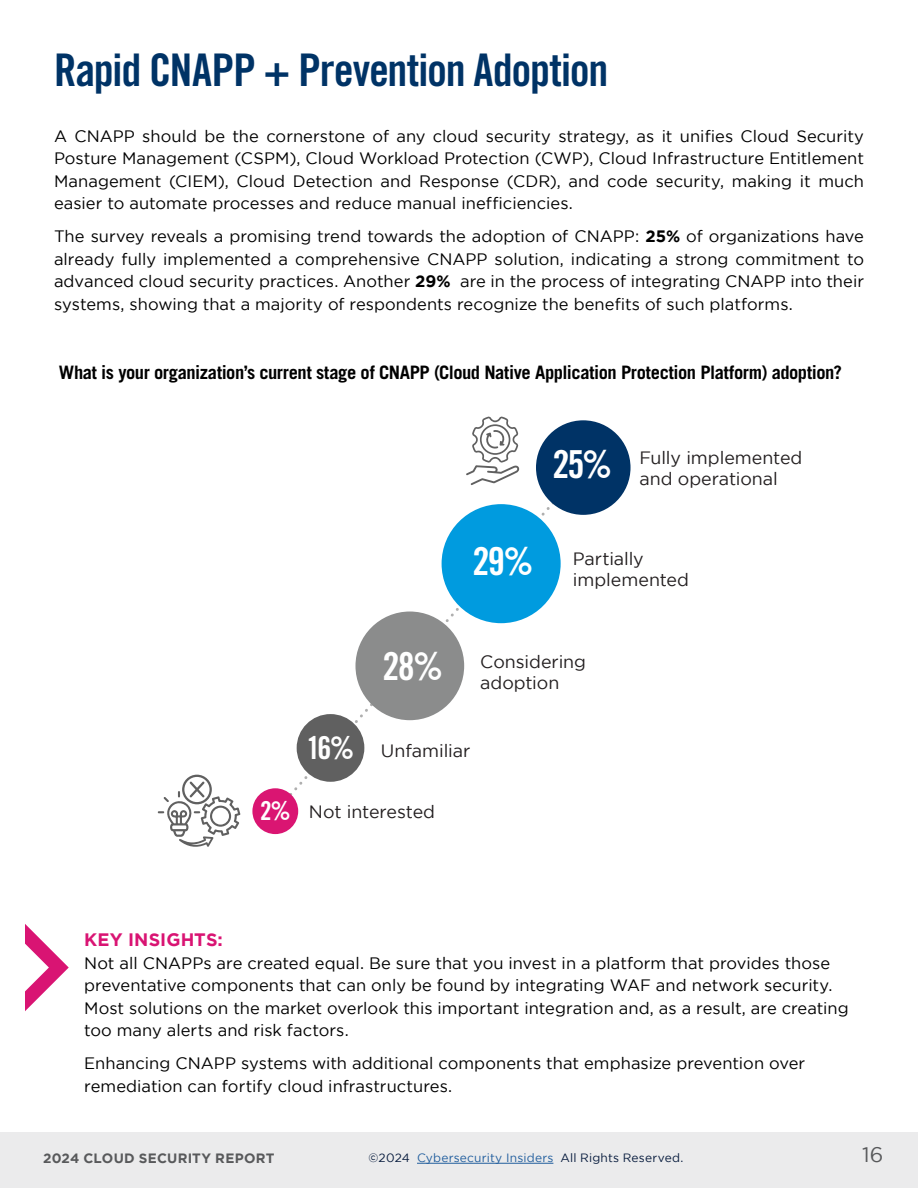
<style>
.page{position:relative;width:918px;height:1188px;background:#fff}
.page>*{position:absolute;margin:0;border:0;box-sizing:border-box;transform-origin:0 0}
.t1{font:45px "Trade Gothic LT Std Bd Cn 20";letter-spacing:-.025em;color:#036}
.t2{font:38.55px "Trade Gothic LT Std Bd Cn 20";color:#fff}
.t3{font:31.5px "Trade Gothic LT Std Bd Cn 20";color:#fff}
.t4{font:26.1px "Trade Gothic LT Std Bd Cn 20";color:#fff}
.t5{font:21px "Gotham";color:#58595b}
.t6{font:700 18.6px "Trade Gothic LT Std";letter-spacing:-.025em;color:#000}
.t7{font:700 18px "Gotham";letter-spacing:.005em;color:#d91473}
.t8{font:17.85px/20.9px "Gotham";color:#231f20}
.t9{font:16.5px/22.5px "Gotham";letter-spacing:.005em;color:#000;text-align:justify}
.t10{font:700 13.5px "Gotham";letter-spacing:.02em;color:#58595b}
.t11{font:12px "Gotham";letter-spacing:.015em;color:#071b3d}
.s1{font-weight:700}
.s2{font-family:"Trade Gothic LT Std Bd Cn 20";font-size:38.55px;color:#fff}
.s3{color:#215e9e}
</style>
<div class="page">
<div style="left:0;top:1132px;width:918px;height:56px;background:#ebebec"></div>
<hr style="left:417px;top:1163px;width:136px;height:1px;background:#215e9e">
<svg style="left:280px;top:458px;width:312px;height:363px"></svg>
<svg style="left:158px;top:775px;width:82px;height:72px"></svg>
<div style="left:252px;top:788px;width:46px;height:46px;background:#da1572;border-radius:50%"></div>
<div style="left:297px;top:714px;width:67px;height:68px;background:#606060;border-radius:50%"></div>
<div style="left:355px;top:612px;width:109px;height:108px;background:#8b8c8c;border-radius:50%"></div>
<div style="left:536px;top:420px;width:95px;height:95px;background:#036;border-radius:50%"></div>
<div style="left:442px;top:504px;width:119px;height:119px;background:#009bdf;border-radius:50%"></div>
<svg style="left:466px;top:416px;width:53px;height:69px"></svg>
<svg style="left:25px;top:924px;width:44px;height:87px"></svg>
<h1 class="t1" style="left:54px;top:43px;width:556px">Rapid CNAPP + Prevention Adoption</h1>
<p class="t9" style="left:54px;top:124px;width:812px">A CNAPP should be the cornerstone of any cloud security strategy, as it unifies Cloud Security Posture Management (CSPM), Cloud Workload Protection (CWP), Cloud Infrastructure Entitlement Management (CIEM), Cloud Detection and Response (CDR), and code security, making it much easier to automate processes and reduce manual inefficiencies.</p>
<p class="t9" style="left:54px;top:225px;width:812px">The survey reveals a promising trend towards the adoption of CNAPP: <span class="s1">25%</span> of organizations have already fully implemented a comprehensive CNAPP solution, indicating a strong commitment to advanced cloud security practices. Another <span class="s1">29%</span> are in the process of integrating CNAPP into their systems, showing that a majority of respondents recognize the benefits of such platforms.</p>
<p class="t6" style="left:59px;top:361px;width:785px">What is your organization’s current stage of CNAPP (Cloud Native Application Protection Platform) adoption?</p>
<p class="t8" style="left:639px;top:447px;width:165px;text-indent:-87px"><span class="s2">25%</span> Fully implemented and operational</p>
<h2 class="t2" style="left:472px;top:538px;width:62px">29%</h2>
<p class="t8" style="left:573px;top:548px;width:118px">Partially implemented</p>
<h3 class="t4" style="left:260px;top:795px;width:32px">2%</h3>
<h3 class="t3" style="left:306px;top:729px;width:50px">16%</h3>
<h2 class="t2" style="left:383px;top:643px;width:62px">28%</h2>
<p class="t8" style="left:480px;top:651px;width:107px">Considering adoption</p>
<p class="t8" style="left:381px;top:740px;width:91px">Unfamiliar</p>
<p class="t8" style="left:309px;top:801px;width:128px">Not interested</p>
<p class="t7" style="left:84px;top:929px;width:140px">KEY INSIGHTS:</p>
<p class="t9" style="left:84px;top:951px;width:766px;text-align:left">Not all CNAPPs are created equal. Be sure that you invest in a platform that provides those preventative components that can only be found by integrating WAF and network security.<br>Most solutions on the market overlook this important integration and, as a result, are creating too many alerts and risk factors.</p>
<p class="t9" style="left:84px;top:1052px;width:723px">Enhancing CNAPP systems with additional components that emphasize prevention over remediation can fortify cloud infrastructures.</p>
<p class="t10" style="left:43px;top:1150px;width:233px">2024 CLOUD SECURITY REPORT</p>
<p class="t11" style="left:369px;top:1151px;width:316px">©2024 <span class="s3">Cybersecurity Insiders</span> All Rights Reserved.</p>
<p class="t5" style="left:862px;top:1143px;width:23px">16</p>
</div>
